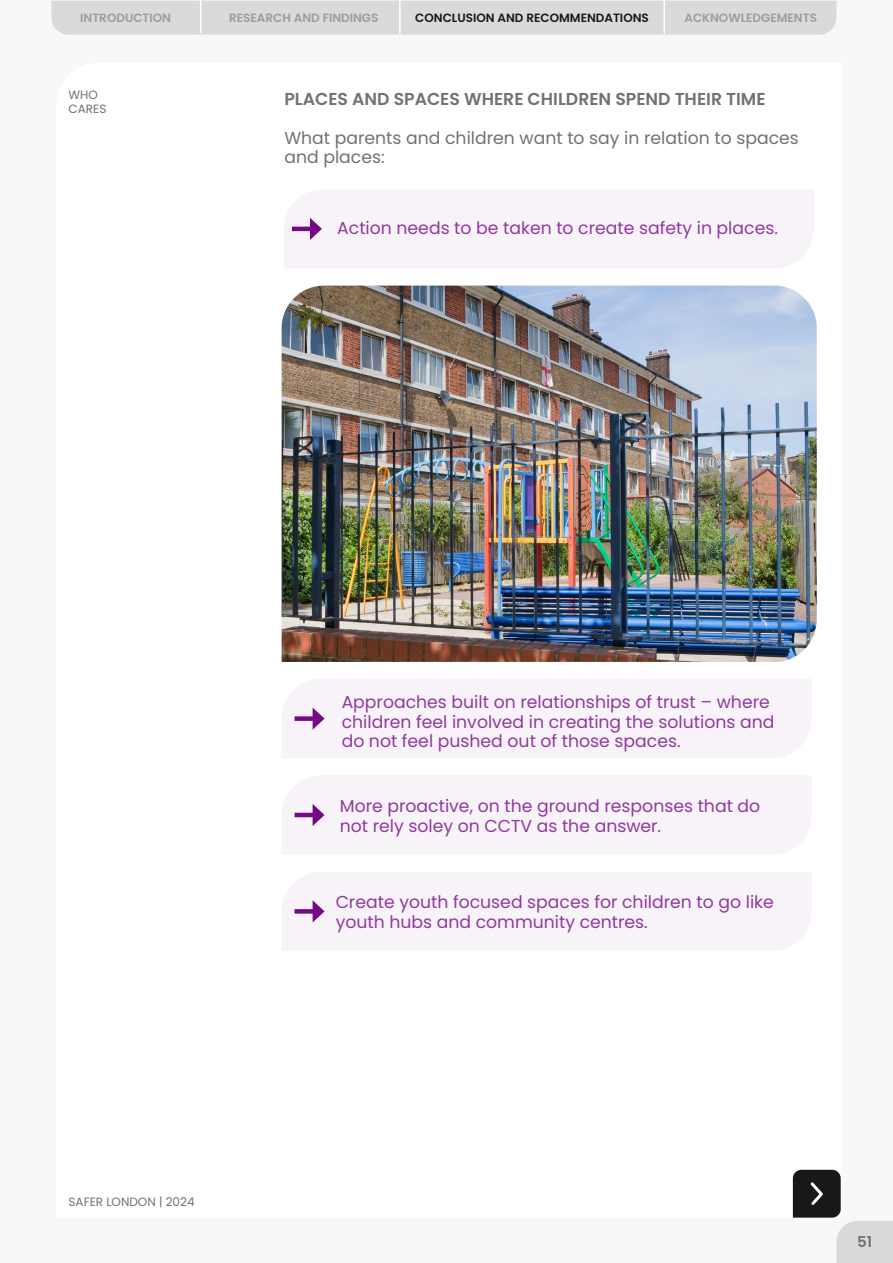
<style>
.page{position:relative;width:893px;height:1263px;background:#fff}
.page>*{position:absolute;margin:0;border:0;box-sizing:border-box;transform-origin:0 0}
.t1{font:17.25px/19.5px "Poppins";color:#91399f}
.t2{font:17.25px/19.5px "Poppins";color:#767075}
.t3{font:600 17.25px "Poppins";color:#767075}
.t4{font:600 15px "Poppins";color:#767075}
.t5{font:600 12px "Poppins";color:#9f9b9e}
.t6{font:600 12px "Poppins";color:#1a171b}
.t7{font:12px/13.5px "Poppins";color:#767075}
</style>
<div class="page">
<svg style="left:291px;top:217px;width:31px;height:23px"></svg>
<svg style="left:294px;top:707px;width:31px;height:23px"></svg>
<svg style="left:294px;top:804px;width:31px;height:22px"></svg>
<svg style="left:294px;top:900px;width:31px;height:23px"></svg>
<svg style="left:793px;top:1170px;width:100px;height:93px"></svg>
<hr style="left:0;top:0;width:1px;height:1263px;background:#767075">
<svg style="left:0;top:1221px;width:1px;height:42px"></svg>
<div style="left:51px;top:1px;width:785px;height:34px;background:#dadada"></div>
<hr style="left:200px;top:0;width:1px;height:33px;background:#fff">
<hr style="left:399px;top:1px;width:2px;height:33px;background:#fff">
<hr style="left:663px;top:1px;width:2px;height:33px;background:#fff">
<img style="left:282px;top:286px;width:535px;height:376px">
<p class="t5" style="left:80px;top:11px;width:92px">INTRODUCTION</p>
<p class="t5" style="left:229px;top:11px;width:151px">RESEARCH AND FINDINGS</p>
<p class="t6" style="left:415px;top:11px;width:235px">CONCLUSION AND RECOMMENDATIONS</p>
<p class="t5" style="left:684px;top:11px;width:134px">ACKNOWLEDGEMENTS</p>
<p class="t7" style="left:69px;top:88px;width:39px">WHO<br>CARES</p>
<h3 class="t3" style="left:284px;top:88px;width:483px">PLACES AND SPACES WHERE CHILDREN SPEND THEIR TIME</h3>
<p class="t2" style="left:284px;top:128px;width:516px">What parents and children want to say in relation to spaces and places:</p>
<p class="t1" style="left:337px;top:218px;width:442px">Action needs to be taken to create safety in places.</p>
<p class="t7" style="left:69px;top:1195px;width:128px">SAFER LONDON | 2024</p>
<p class="t1" style="left:342px;top:693px;width:434px">Approaches built on relationships of trust – where children feel involved in creating the solutions and do not feel pushed out of those spaces.</p>
<p class="t1" style="left:340px;top:796px;width:422px">More proactive, on the ground responses that do not rely soley on CCTV as the answer.</p>
<p class="t1" style="left:336px;top:893px;width:440px">Create youth focused spaces for children to go like youth hubs and community centres.</p>
<p class="t4" style="left:857px;top:1233px;width:17px">51</p>
</div>
